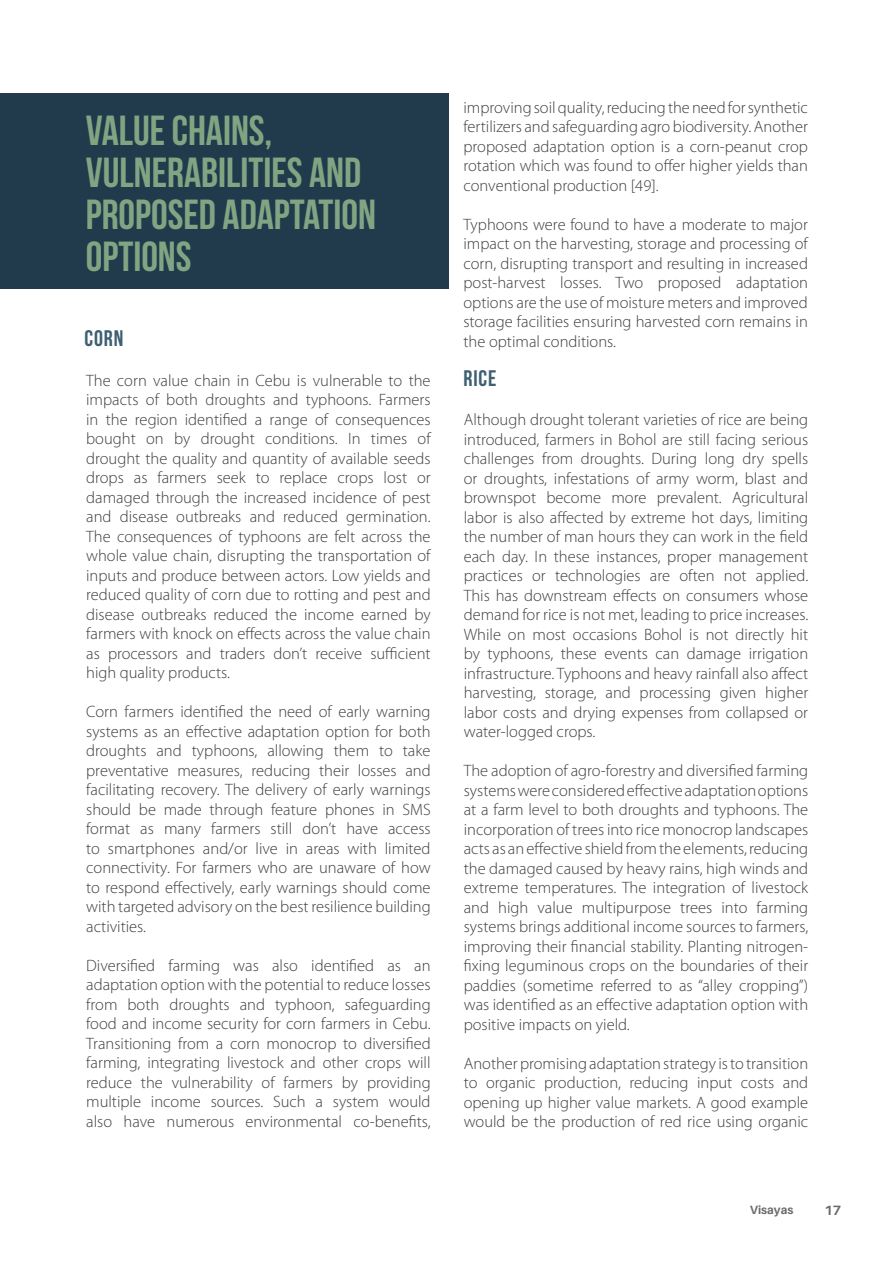
<style>
.page{position:relative;width:893px;height:1263px;background:#fff}
.page>*{position:absolute;margin:0;border:0;box-sizing:border-box;transform-origin:0 0}
.TITULO_1{font:42px/42px "Bebas Neue";color:#81a583}
.TITULO_1-2{font:22.5px "Bebas Neue";letter-spacing:.04em;color:#3d5f71}
.TEXTO_NUEVO{font:300 16.5px/19.5px "Myriad Pro";color:#3e3e3f;text-align:justify}
.t1{font:700 13.5px "Aileron";color:#69696c}
.t2{font:700 12px "Aileron";color:#69696c}
</style>
<div class="page">
<div style="left:0;top:93px;width:449px;height:195px;background:#213b4c"></div>
<p class="TITULO_1" style="left:86px;top:109px;width:292px">VALUE CHAINS,<br>VULNERABILITIES AND<br>PROPOSED ADAPTATION<br>OPTIONS</p>
<p class="TITULO_1-2" style="left:84px;top:326px;width:40px">CORN</p>
<p class="TEXTO_NUEVO" style="left:86px;top:371px;width:346px">The corn value chain in Cebu is vulnerable to the impacts of both droughts and typhoons. Farmers in the region identified a range of consequences bought on by drought conditions. In times of drought the quality and quantity of available seeds drops as farmers seek to replace crops lost or damaged through the increased incidence of pest and disease outbreaks and reduced germination.<br>The consequences of typhoons are felt across the whole value chain, disrupting the transportation of inputs and produce between actors. Low yields and reduced quality of corn due to rotting and pest and disease outbreaks reduced the income earned by farmers with knock on effects across the value chain as processors and traders don’t receive sufficient high quality products.</p>
<p class="TEXTO_NUEVO" style="left:86px;top:702px;width:346px">Corn farmers identified the need of early warning systems as an effective adaptation option for both droughts and typhoons, allowing them to take preventative measures, reducing their losses and facilitating recovery. The delivery of early warnings should be made through feature phones in SMS format as many farmers still don’t have access to smartphones and/or live in areas with limited connectivity. For farmers who are unaware of how to respond effectively, early warnings should come with targeted advisory on the best resilience building activities.</p>
<p class="TEXTO_NUEVO" style="left:86px;top:956px;width:346px">Diversified farming was also identified as an adaptation option with the potential to reduce losses from both droughts and typhoon, safeguarding food and income security for corn farmers in Cebu.<br>Transitioning from a corn monocrop to diversified farming, integrating livestock and other crops will reduce the vulnerability of farmers by providing multiple income sources. Such a system would also have numerous environmental co-benefits,</p>
<p class="TEXTO_NUEVO" style="left:463px;top:98px;width:346px">improving soil quality, reducing the need for synthetic fertilizers and safeguarding agro biodiversity. Another proposed adaptation option is a corn-peanut crop rotation which was found to offer higher yields than conventional production [49].</p>
<p class="TEXTO_NUEVO" style="left:463px;top:215px;width:346px">Typhoons were found to have a moderate to major impact on the harvesting, storage and processing of corn, disrupting transport and resulting in increased post-harvest losses. Two proposed adaptation options are the use of moisture meters and improved storage facilities ensuring harvested corn remains in the optimal conditions.</p>
<p class="TITULO_1-2" style="left:463px;top:365px;width:34px">RICE</p>
<p class="TEXTO_NUEVO" style="left:464px;top:410px;width:346px">Although drought tolerant varieties of rice are being introduced, farmers in Bohol are still facing serious challenges from droughts. During long dry spells or droughts, infestations of army worm, blast and brownspot become more prevalent. Agricultural labor is also affected by extreme hot days, limiting the number of man hours they can work in the field each day. In these instances, proper management practices or technologies are often not applied.<br>This has downstream effects on consumers whose demand for rice is not met, leading to price increases.<br>While on most occasions Bohol is not directly hit by typhoons, these events can damage irrigation infrastructure. Typhoons and heavy rainfall also affect harvesting, storage, and processing given higher labor costs and drying expenses from collapsed or water-logged crops.</p>
<p class="TEXTO_NUEVO" style="left:464px;top:761px;width:346px">The adoption of agro-forestry and diversified farming systems were considered effective adaptation options at a farm level to both droughts and typhoons. The incorporation of trees into rice monocrop landscapes acts as an effective shield from the elements, reducing the damaged caused by heavy rains, high winds and extreme temperatures. The integration of livestock and high value multipurpose trees into farming systems brings additional income sources to farmers, improving their financial stability. Planting nitrogen&shy;fixing leguminous crops on the boundaries of their paddies (sometime referred to as “alley cropping”) was identified as an effective adaptation option with positive impacts on yield.</p>
<p class="TEXTO_NUEVO" style="left:464px;top:1054px;width:346px">Another promising adaptation strategy is to transition to organic production, reducing input costs and opening up higher value markets. A good example would be the production of red rice using organic</p>
<p class="t2" style="left:750px;top:1203px;width:45px">Visayas</p>
<p class="t1" style="left:824px;top:1203px;width:18px">17</p>
</div>
